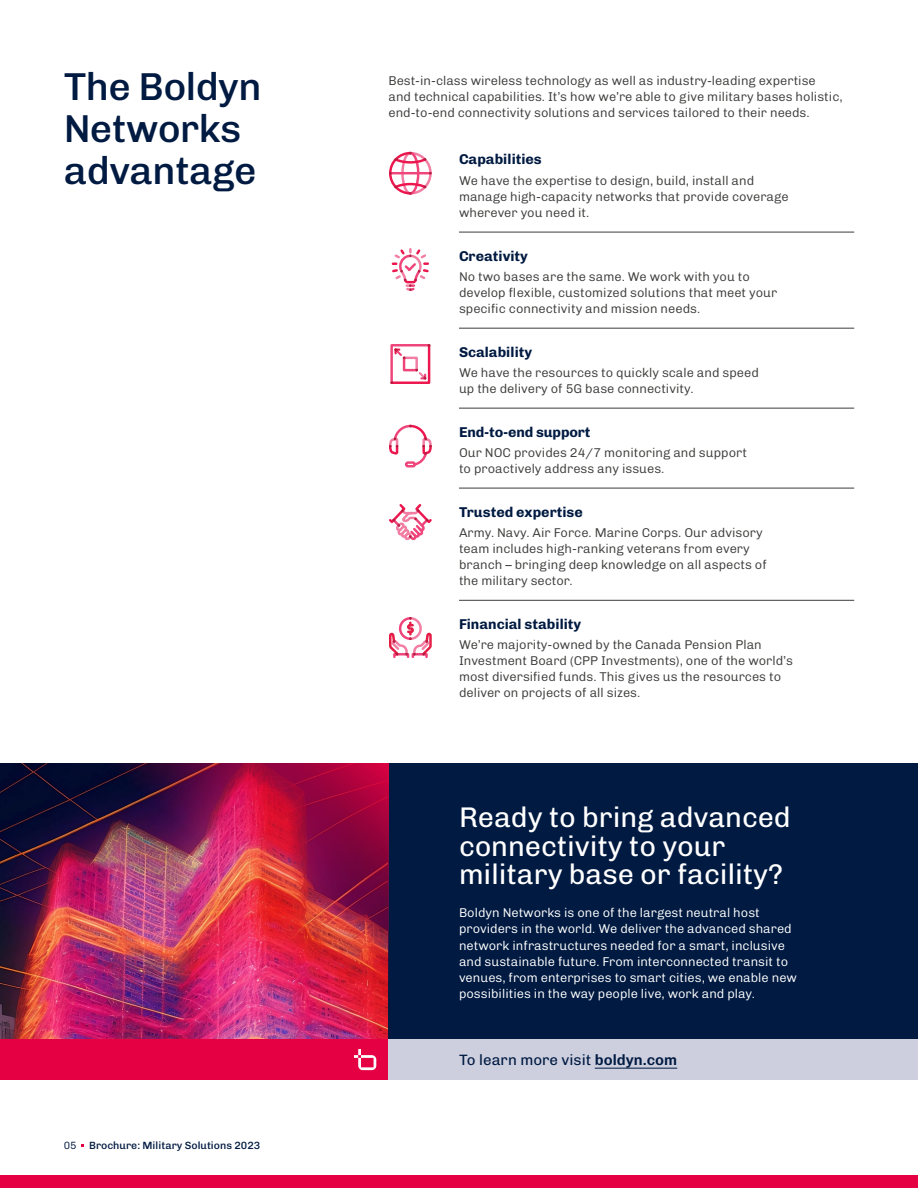
<style>
.page{position:relative;width:918px;height:1188px;background:#fff}
.page>*{position:absolute;margin:0;border:0;box-sizing:border-box;transform-origin:0 0}
.t1{font:500 39px/42px "Chivo";letter-spacing:-.015em;color:#001a41}
.t2{font:28.5px/28.5px "Chivo";letter-spacing:-.005em;color:#fff}
.t3{font:15px "Chivo";color:#001a41}
.t4{font:700 14.25px "Chivo";color:#001a41}
.t5{font:300 12.75px/16.2px "Chivo";color:#3c3c3b}
.t6{font:300 12.75px/16.2px "Chivo";color:#fff}
.t7{font:500 10.5px "Chivo";color:#001a41}
.s1{font-weight:300}
.s2{font-weight:600}
</style>
<div class="page">
<img style="left:0;top:763px;width:24px;height:276px">
<div style="left:388px;top:763px;width:530px;height:276px;background:#001a41"></div>
<img style="left:24px;top:763px;width:364px;height:276px">
<div style="left:0;top:1039px;width:388px;height:41px;background:#e50043"></div>
<svg style="left:354px;top:1049px;width:22px;height:21px"></svg>
<div style="left:388px;top:1039px;width:530px;height:41px;background:#cdcfdf"></div>
<hr style="left:595px;top:1068px;width:82px;height:1px;background:#001a41">
<div style="left:0;top:1175px;width:918px;height:13px;background:#e50043"></div>
<hr style="left:459px;top:232px;width:395px;height:1px;background:#3c3c3b">
<hr style="left:459px;top:408px;width:395px;height:1px;background:#3c3c3b">
<hr style="left:459px;top:600px;width:395px;height:1px;background:#3c3c3b">
<hr style="left:459px;top:328px;width:395px;height:1px;background:#3c3c3b">
<hr style="left:459px;top:488px;width:395px;height:1px;background:#3c3c3b">
<svg style="left:390px;top:344px;width:41px;height:40px"></svg>
<svg style="left:389px;top:151px;width:43px;height:44px"></svg>
<svg style="left:391px;top:248px;width:38px;height:43px"></svg>
<svg style="left:389px;top:424px;width:43px;height:44px"></svg>
<svg style="left:389px;top:504px;width:43px;height:37px"></svg>
<div style="left:412px;top:653px;width:16px;height:5px;border:2px solid #ef457b"></div>
<div style="left:393px;top:653px;width:16px;height:5px;border:2px solid #ef457b"></div>
<svg style="left:389px;top:617px;width:43px;height:40px"></svg>
<h1 class="t1" style="left:64px;top:64px;width:199px">The Boldyn<br>Networks advantage</h1>
<p class="t7" style="left:64px;top:1137px;width:198px"><span class="s1">05</span> Brochure: Military Solutions 2023</p>
<p class="t5" style="left:388px;top:72px;width:456px">Best-in-class wireless technology as well as industry-leading expertise<br>and technical capabilities. It’s how we’re able to give military bases holistic, end‑to-end connectivity solutions and services tailored to their needs.</p>
<p class="t4" style="left:459px;top:149px;width:84px">Capabilities</p>
<p class="t5" style="left:459px;top:172px;width:331px">We have the expertise to design, build, install and manage high-capacity networks that provide coverage wherever you need it.</p>
<p class="t4" style="left:459px;top:245px;width:70px">Creativity</p>
<p class="t5" style="left:459px;top:268px;width:320px">No two bases are the same. We work with you to develop flexible, customized solutions that meet your specific connectivity and mission needs.</p>
<p class="t4" style="left:459px;top:341px;width:75px">Scalability</p>
<p class="t5" style="left:459px;top:364px;width:301px">We have the resources to quickly scale and speed up the delivery of 5G base connectivity.</p>
<p class="t4" style="left:459px;top:421px;width:133px">End-to-end support</p>
<p class="t5" style="left:459px;top:444px;width:289px">Our NOC provides 24/7 monitoring and support to proactively address any issues.</p>
<p class="t4" style="left:459px;top:501px;width:125px">Trusted expertise</p>
<p class="t5" style="left:459px;top:524px;width:309px">Army. Navy. Air Force. Marine Corps. Our advisory team includes high-ranking veterans from every branch – bringing deep knowledge on all aspects of the military sector.</p>
<p class="t4" style="left:459px;top:613px;width:124px">Financial stability</p>
<p class="t5" style="left:459px;top:636px;width:335px">We’re majority-owned by the Canada Pension Plan Investment Board (CPP Investments), one of the world’s most diversified funds. This gives us the resources to deliver on projects of all sizes.</p>
<h2 class="t2" style="left:459px;top:802px;width:333px">Ready to bring advanced connectivity to your military base or facility?</h2>
<p class="t6" style="left:459px;top:904px;width:340px">Boldyn Networks is one of the largest neutral host providers in the world. We deliver the advanced shared network infrastructures needed for a smart, inclusive and sustainable future. From interconnected transit to venues, from enterprises to smart cities, we enable new possibilities in the way people live, work and play.</p>
<p class="t3" style="left:459px;top:1048px;width:220px">To learn more visit <span class="s2">boldyn.com</span></p>
</div>
